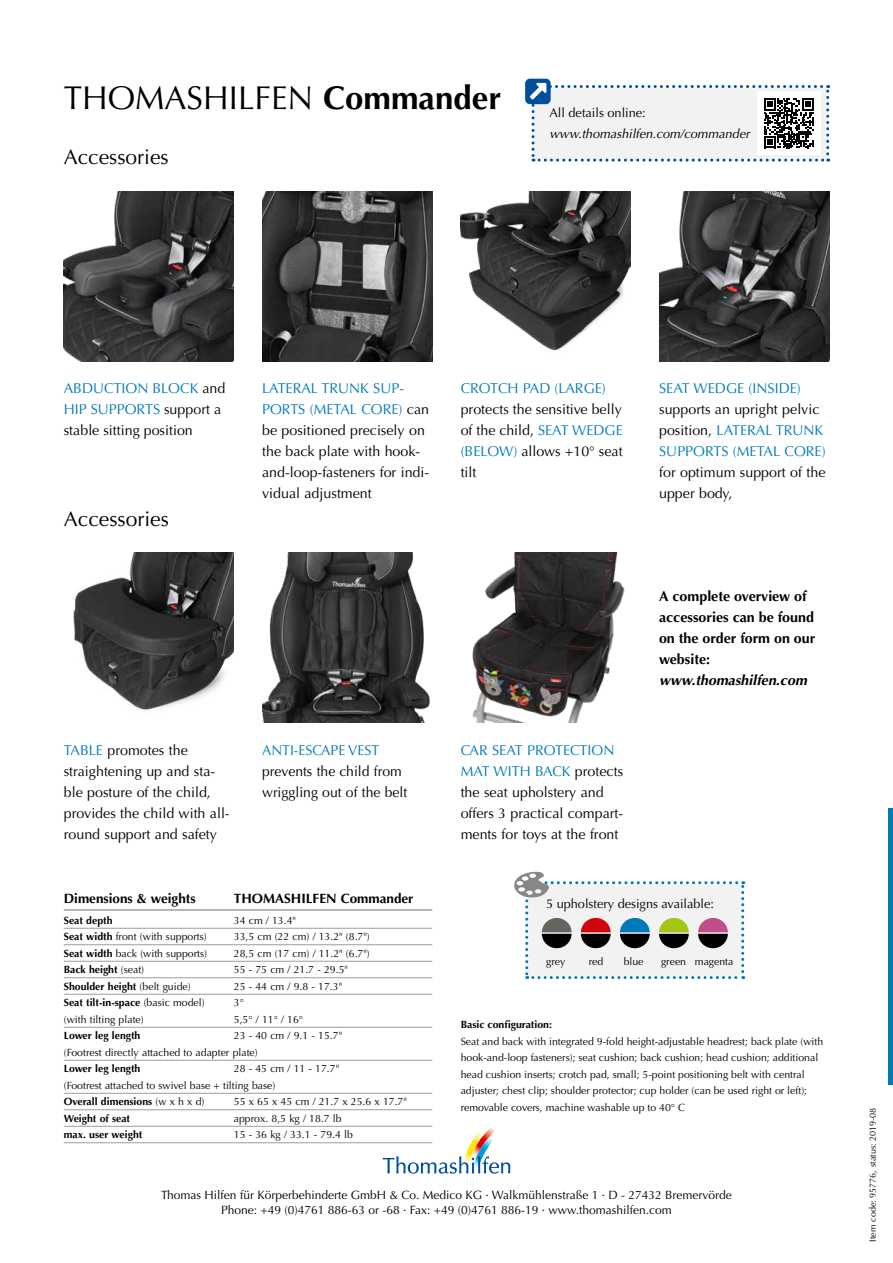
<style>
.page{position:relative;width:893px;height:1263px;background:#fff}
.page>*{position:absolute;margin:0;border:0;box-sizing:border-box;transform-origin:0 0}
.t1{font:33px "Optima";color:#000}
.t2{font:21px "Optima";color:#000}
.t3{font:14.25px/21px "Optima";color:#000}
.t4{font:700 14.25px/21px "Optima";color:#000}
.t5{font:14.25px "Optima";color:#007ab7}
.t6{font:italic 700 14.25px "Optima";color:#000}
.t7{font:700 13.5px "Optima";color:#000}
.t8{font:12.75px "Optima";color:#000}
.t9{font:italic 12.75px "Optima";color:#000}
.t10{font:12px/14.2px "Optima";color:#000;text-align:center}
.t11{font:10.5px/16.5px "Optima";color:#000}
.t12{font:700 10.5px "Optima";color:#000}
.t13{font:9px "Optima";color:#000}
.s1{font-weight:700}
.s2{color:#007ab7}
.s3{font-weight:400}
</style>
<div class="page">
<hr style="left:889px;top:808px;width:4px;height:276px;background:#007ab7">
<svg style="left:383px;top:1128px;width:127px;height:46px"></svg>
<img style="left:461px;top:191px;width:170px;height:160px">
<img style="left:659px;top:191px;width:170px;height:170px">
<img style="left:64px;top:191px;width:170px;height:170px">
<img style="left:262px;top:191px;width:170px;height:170px">
<img style="left:262px;top:553px;width:168px;height:170px">
<img style="left:73px;top:553px;width:161px;height:157px">
<img style="left:472px;top:553px;width:153px;height:170px">
<svg style="left:514px;top:871px;width:230px;height:108px"></svg>
<svg style="left:525px;top:79px;width:304px;height:83px"></svg>
<hr style="left:64px;top:909px;width:368px;height:2px;background:#9c9d9d">
<hr style="left:64px;top:928px;width:368px;height:1px;background:#9c9d9d">
<hr style="left:64px;top:944px;width:368px;height:1px;background:#9c9d9d">
<hr style="left:64px;top:961px;width:368px;height:1px;background:#9c9d9d">
<hr style="left:64px;top:977px;width:368px;height:1px;background:#9c9d9d">
<hr style="left:64px;top:994px;width:368px;height:1px;background:#9c9d9d">
<hr style="left:64px;top:1027px;width:368px;height:1px;background:#9c9d9d">
<hr style="left:64px;top:1060px;width:368px;height:1px;background:#9c9d9d">
<hr style="left:64px;top:1093px;width:368px;height:1px;background:#9c9d9d">
<hr style="left:64px;top:1109px;width:368px;height:1px;background:#9c9d9d">
<hr style="left:64px;top:1126px;width:368px;height:1px;background:#9c9d9d">
<hr style="left:64px;top:1142px;width:368px;height:1px;background:#9c9d9d">
<h1 class="t1" style="left:64px;top:79px;width:439px">THOMASHILFEN <span class="s1">Commander</span></h1>
<h2 class="t2" style="left:64px;top:145px;width:107px">Accessories</h2>
<p class="t8" style="left:549px;top:105px;width:98px">All details online:</p>
<p class="t9" style="left:549px;top:126px;width:202px">www.thomashilfen.com/commander</p>
<h3 class="t3" style="left:64px;top:378px;width:163px"><span class="s2">ABDUCTION BLOCK</span> and<br><span class="s2">HIP SUPPORTS</span> support a stable sitting position</h3>
<h2 class="t2" style="left:64px;top:506px;width:107px">Accessories</h2>
<h3 class="t3" style="left:262px;top:378px;width:169px"><span class="s2">LATERAL TRUNK SUP-<br>PORTS (METAL CORE)</span> can be positioned precisely on the back plate with hook&shy;and-loop-fasteners for indi&shy;vidual adjustment</h3>
<h3 class="t3" style="left:64px;top:739px;width:167px"><span class="s2">TABLE</span> promotes the straightening up and sta&shy;ble posture of the child, provides the child with all&shy;round support and safety</h3>
<h3 class="t5" style="left:262px;top:741px;width:119px">ANTI-ESCAPE VEST</h3>
<h3 class="t3" style="left:262px;top:760px;width:147px">prevents the child from wriggling out of the belt</h3>
<p class="t7" style="left:64px;top:890px;width:133px">Dimensions &amp; weights</p>
<p class="t7" style="left:234px;top:890px;width:181px">THOMASHILFEN Commander</p>
<p class="t12" style="left:64px;top:914px;width:50px">Seat depth</p>
<p class="t11" style="left:234px;top:912px;width:64px">34 cm / 13.4"</p>
<p class="t11" style="left:64px;top:928px;width:144px"><span class="s1">Seat width</span> front (with supports)</p>
<p class="t11" style="left:234px;top:928px;width:137px">33,5 cm (22 cm) / 13.2" (8.7")</p>
<p class="t11" style="left:64px;top:945px;width:145px"><span class="s1">Seat width</span> back (with supports)</p>
<p class="t11" style="left:234px;top:945px;width:137px">28,5 cm (17 cm) / 11.2" (6.7")</p>
<p class="t12" style="left:64px;top:963px;width:82px">Back height <span class="s3">(seat)</span></p>
<p class="t11" style="left:234px;top:961px;width:116px">55 - 75 cm / 21.7 - 29.5"</p>
<p class="t12" style="left:64px;top:980px;width:128px">Shoulder height <span class="s3">(belt guide)</span></p>
<p class="t11" style="left:234px;top:978px;width:110px">25 - 44 cm / 9.8 - 17.3"</p>
<p class="t12" style="left:64px;top:996px;width:142px">Seat tilt-in-space <span class="s3">(basic model)</span></p>
<p class="t11" style="left:234px;top:994px;width:12px">3°</p>
<p class="t11" style="left:64px;top:1011px;width:81px">(with tilting plate)</p>
<p class="t11" style="left:234px;top:1011px;width:71px">5,5° / 11° / 16°</p>
<p class="t12" style="left:64px;top:1029px;width:78px">Lower leg length</p>
<p class="t11" style="left:64px;top:1027px;width:280px;text-indent:170px">23 - 40 cm / 9.1 - 15.7" (Footrest directly attached to adapter plate)</p>
<p class="t12" style="left:64px;top:1062px;width:78px">Lower leg length</p>
<p class="t11" style="left:64px;top:1060px;width:277px;text-indent:170px">28 - 45 cm / 11 - 17.7" (Footrest attached to swivel base + tilting base)<br><span class="s1">Overall dimensions</span> (w x h x d)</p>
<p class="t11" style="left:234px;top:1093px;width:175px">55 x 65 x 45 cm / 21.7 x 25.6 x 17.7"</p>
<p class="t12" style="left:64px;top:1112px;width:68px">Weight of seat</p>
<p class="t11" style="left:234px;top:1110px;width:109px">approx. 8,5 kg / 18.7 lb</p>
<p class="t12" style="left:64px;top:1128px;width:80px">max. user weight</p>
<p class="t11" style="left:234px;top:1126px;width:121px">15 - 36 kg / 33.1 - 79.4 lb</p>
<h3 class="t5" style="left:461px;top:380px;width:147px">CROTCH PAD (LARGE)</h3>
<h3 class="t3" style="left:461px;top:399px;width:164px;text-align:justify">protects the sensitive belly of the child, <span class="s2">SEAT WEDGE (BELOW)</span> allows +10° seat tilt</h3>
<h3 class="t3" style="left:461px;top:739px;width:164px"><span class="s2">CAR SEAT PROTECTION<br>MAT WITH BACK</span> protects the seat upholstery and offers 3 practical compart&shy;ments for toys at the front</h3>
<h3 class="t5" style="left:659px;top:380px;width:143px">SEAT WEDGE (INSIDE)</h3>
<h3 class="t3" style="left:659px;top:399px;width:168px">supports an upright pelvic position, <span class="s2">LATERAL TRUNK<br>SUPPORTS (METAL CORE)</span></h3>
<h3 class="t3" style="left:659px;top:462px;width:168px">for optimum support of the upper body,</h3>
<h3 class="t4" style="left:659px;top:586px;width:158px">A complete overview of accessories can be found on the order form on our website:</h3>
<h3 class="t6" style="left:659px;top:672px;width:149px">www.thomashilfen.com</h3>
<p class="t8" style="left:546px;top:896px;width:169px">5 upholstery designs available:</p>
<p class="t11" style="left:546px;top:953px;width:21px">grey</p>
<p class="t11" style="left:589px;top:953px;width:16px">red</p>
<p class="t11" style="left:624px;top:953px;width:21px">blue</p>
<p class="t11" style="left:661px;top:953px;width:74px">green magenta</p>
<p class="t12" style="left:461px;top:1018px;width:93px">Basic configuration:</p>
<p class="t11" style="left:461px;top:1033px;width:364px">Seat and back with integrated 9-fold height-adjustable headrest; back plate (with hook-and-loop fasteners); seat cushion; back cushion; head cushion; additional head cushion inserts; crotch pad, small; 5-point positioning belt with central adjuster; chest clip; shoulder protector; cup holder (can be used right or left); removable covers, machine washable up to 40° C</p>
<p class="t10" style="left:161px;top:1188px;width:572px">Thomas Hilfen für Körperbehinderte GmbH &amp; Co. Medico KG · Walkmühlenstraße 1 · D - 27432 Bremervörde<br>Phone: +49 (0)4761 886-63 or -68 · Fax: +49 (0)4761 886-19 · www.thomashilfen.com</p>
<p class="t13" style="left:868px;top:1242px;width:136px;rotate:-90deg">Item code: 95776, status: 2019-08</p>
</div>
